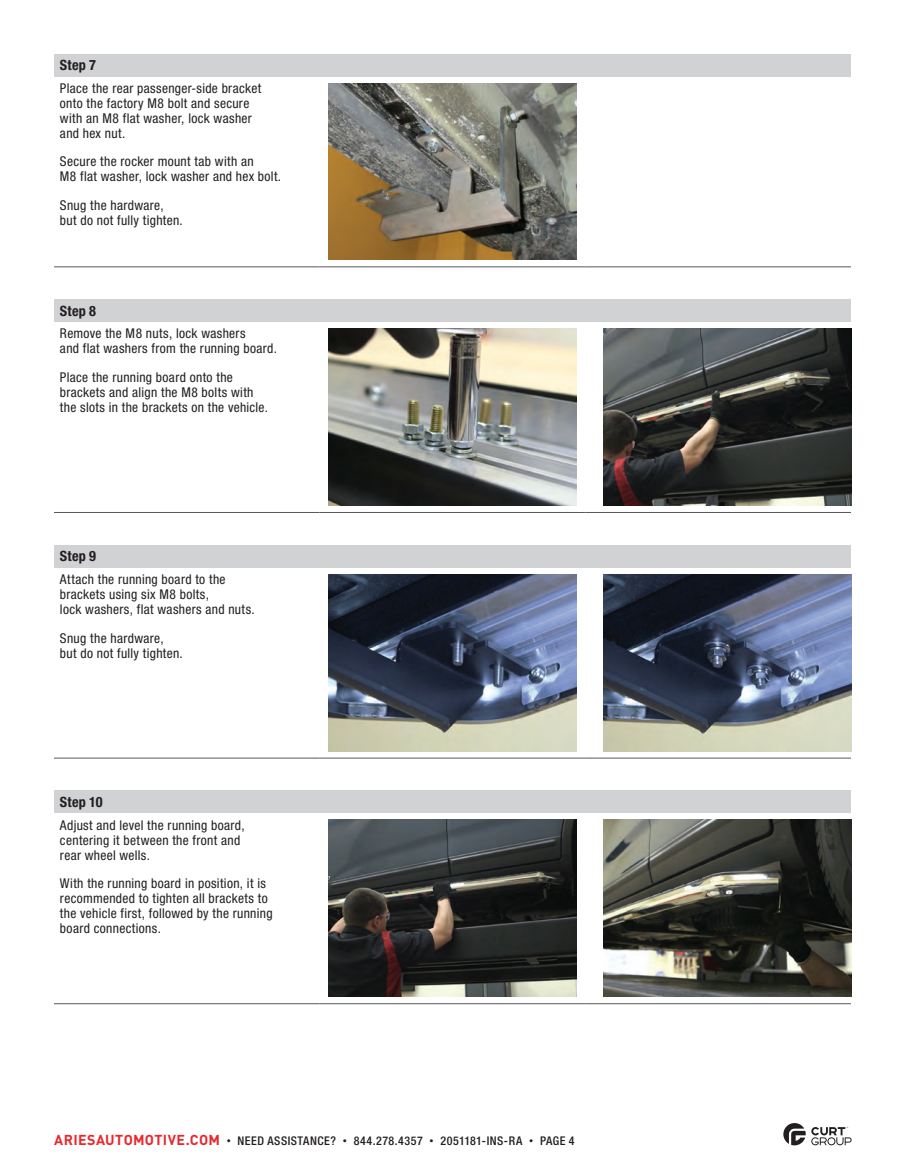
<style>
.page{position:relative;width:905px;height:1175px;background:#fff}
.page>*{position:absolute;margin:0;border:0;box-sizing:border-box;transform-origin:0 0}
.t1{font:700 condensed 14.25px "Helvetica Neue LT Std";letter-spacing:.015em;color:#231f20}
.t2{font:condensed 13.5px/15px "Helvetica Neue LT Std";letter-spacing:.025em;color:#231f20}
.t3{font:500 condensed 12px "Helvetica Neue LT Std";letter-spacing:.04em;color:#231f20}
.s1{font-family:"DINOT";font-weight:700;font-stretch:normal;font-size:14.25px;color:#e9282d}
.s2{font-family:"DINOT";font-weight:400;font-stretch:normal;font-size:9px}
</style>
<div class="page">
<svg style="left:783px;top:1123px;width:68px;height:22px"></svg>
<div style="left:54px;top:545px;width:796px;height:22px;background:#d1d2d4"></div>
<hr style="left:54px;top:757px;width:266px;height:1px;background:#57585a">
<hr style="left:320px;top:757px;width:265px;height:1px;background:#57585a">
<hr style="left:585px;top:757px;width:265px;height:1px;background:#57585a">
<img style="left:329px;top:574px;width:247px;height:177px">
<img style="left:603px;top:574px;width:248px;height:177px">
<div style="left:54px;top:791px;width:796px;height:22px;background:#d1d2d4"></div>
<hr style="left:54px;top:1003px;width:266px;height:1px;background:#57585a">
<hr style="left:320px;top:1003px;width:265px;height:1px;background:#57585a">
<hr style="left:585px;top:1003px;width:265px;height:1px;background:#57585a">
<img style="left:329px;top:820px;width:247px;height:176px">
<img style="left:603px;top:820px;width:248px;height:176px">
<div style="left:54px;top:300px;width:796px;height:22px;background:#d1d2d4"></div>
<hr style="left:54px;top:512px;width:266px;height:1px;background:#57585a">
<hr style="left:320px;top:512px;width:265px;height:1px;background:#57585a">
<hr style="left:585px;top:512px;width:265px;height:1px;background:#57585a">
<img style="left:329px;top:329px;width:247px;height:176px">
<img style="left:603px;top:329px;width:248px;height:176px">
<div style="left:54px;top:54px;width:796px;height:22px;background:#d1d2d4"></div>
<hr style="left:54px;top:266px;width:266px;height:1px;background:#57585a">
<hr style="left:320px;top:266px;width:265px;height:1px;background:#57585a">
<hr style="left:585px;top:266px;width:265px;height:1px;background:#57585a">
<img style="left:329px;top:83px;width:247px;height:177px">
<p class="t1" style="left:60px;top:56px;width:38px">Step 7</p>
<p class="t2" style="left:60px;top:80px;width:203px">Place the rear passenger-side bracket onto the factory M8 bolt and secure with an M8 flat washer, lock washer and hex nut.</p>
<p class="t2" style="left:60px;top:154px;width:223px">Secure the rocker mount tab with an<br>M8 flat washer, lock washer and hex bolt.</p>
<p class="t2" style="left:60px;top:197px;width:124px">Snug the hardware, but do not fully tighten.</p>
<p class="t1" style="left:60px;top:302px;width:38px">Step 8</p>
<p class="t2" style="left:60px;top:326px;width:219px">Remove the M8 nuts, lock washers<br>and flat washers from the running board.</p>
<p class="t2" style="left:60px;top:369px;width:209px">Place the running board onto the brackets and align the M8 bolts with the slots in the brackets on the vehicle.</p>
<p class="t1" style="left:60px;top:547px;width:38px">Step 9</p>
<p class="t2" style="left:60px;top:571px;width:196px">Attach the running board to the brackets using six M8 bolts,<br>lock washers, flat washers and nuts.</p>
<p class="t2" style="left:60px;top:630px;width:124px">Snug the hardware, but do not fully tighten.</p>
<p class="t1" style="left:60px;top:793px;width:44px">Step 10</p>
<p class="t2" style="left:60px;top:817px;width:186px">Adjust and level the running board, centering it between the front and rear wheel wells.</p>
<p class="t2" style="left:60px;top:875px;width:214px">With the running board in position, it is recommended to tighten all brackets to the vehicle first, followed by the running board connections.</p>
<p class="t3" style="left:54px;top:1133px;width:522px"><span class="s1">ARIESAUTOMOTIVE.COM</span> <span class="s2">•</span> NEED ASSISTANCE? <span class="s2">•</span> 844.278.4357 <span class="s2">•</span> 2051181-INS-RA <span class="s2">•</span> PAGE 4</p>
</div>
